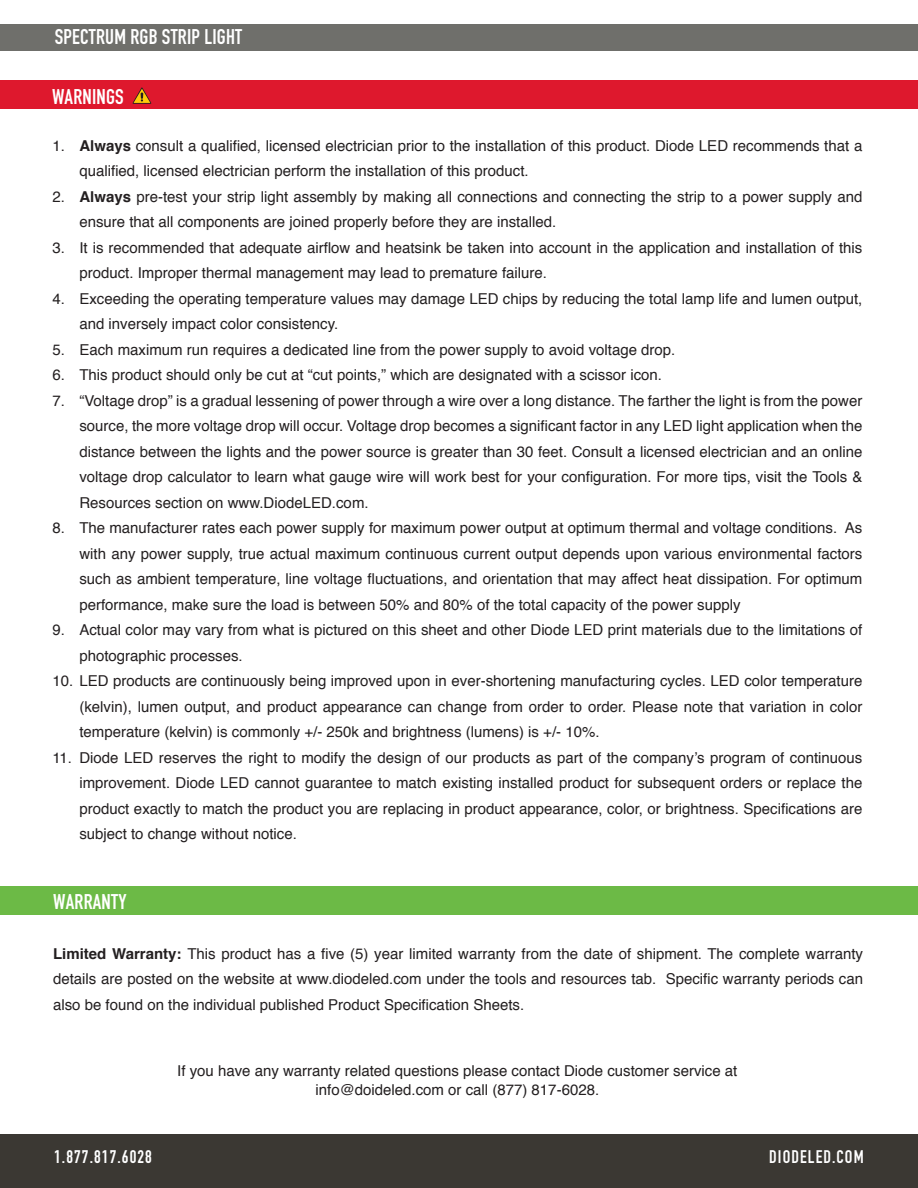
<style>
.page{position:relative;width:918px;height:1188px;background:#fff}
.page>*{position:absolute;margin:0;border:0;box-sizing:border-box;transform-origin:0 0}
.t1{font:21px "DIN Engschrift";letter-spacing:.01em;color:#fff}
.t2{font:18px "DIN Engschrift";letter-spacing:.06em;color:#fff}
.t3{font:15px/25.5px "Helvetica";color:#231f20}
.s1{font-weight:700}
</style>
<div class="page">
<div style="left:0;top:1134px;width:918px;height:54px;background:#3b3833"></div>
<div style="left:0;top:24px;width:918px;height:27px;background:#6f6f6b"></div>
<div style="left:0;top:80px;width:918px;height:29px;background:#de182d"></div>
<svg style="left:132px;top:88px;width:19px;height:16px"></svg>
<div style="left:0;top:886px;width:918px;height:29px;background:#6cba46"></div>
<p class="t1" style="left:55px;top:24px;width:189px">SPECTRUM RGB STRIP LIGHT</p>
<p class="t1" style="left:52px;top:84px;width:73px">WARNINGS</p>
<p class="t3" style="left:79px;top:133px;width:784px;text-indent:-27px">1. <span class="s1">Always</span> consult a qualified, licensed electrician prior to the installation of this product. Diode LED recommends that a qualified, licensed electrician perform the installation of this product.</p>
<p class="t3" style="left:79px;top:184px;width:784px;text-indent:-27px">2. <span class="s1">Always</span> pre-test your strip light assembly by making all connections and connecting the strip to a power supply and ensure that all components are joined properly before they are installed.</p>
<p class="t3" style="left:79px;top:235px;width:785px;text-indent:-27px">3. It is recommended that adequate airflow and heatsink be taken into account in the application and installation of this product. Improper thermal management may lead to premature failure.</p>
<p class="t3" style="left:79px;top:286px;width:784px;text-indent:-27px">4. Exceeding the operating temperature values may damage LED chips by reducing the total lamp life and lumen output, and inversely impact color consistency.</p>
<p class="t3" style="left:52px;top:337px;width:625px">5. Each maximum run requires a dedicated line from the power supply to avoid voltage drop.</p>
<p class="t3" style="left:52px;top:363px;width:611px">6. This product should only be cut at “cut points,” which are designated with a scissor icon.</p>
<p class="t3" style="left:79px;top:388px;width:785px;text-align:justify;text-indent:-27px">7. “Voltage drop” is a gradual lessening of power through a wire over a long distance. The farther the light is from the power source, the more voltage drop will occur. Voltage drop becomes a significant factor in any LED light application when the distance between the lights and the power source is greater than 30 feet. Consult a licensed electrician and an online voltage drop calculator to learn what gauge wire will work best for your configuration. For more tips, visit the Tools &amp; Resources section on www.DiodeLED.com.</p>
<p class="t3" style="left:79px;top:516px;width:785px;text-align:justify;text-indent:-27px">8. The manufacturer rates each power supply for maximum power output at optimum thermal and voltage conditions. As with any power supply, true actual maximum continuous current output depends upon various environmental factors such as ambient temperature, line voltage fluctuations, and orientation that may affect heat dissipation. For optimum performance, make sure the load is between 50% and 80% of the total capacity of the power supply</p>
<p class="t3" style="left:79px;top:618px;width:785px;text-indent:-27px">9. Actual color may vary from what is pictured on this sheet and other Diode LED print materials due to the limitations of photographic processes.</p>
<p class="t3" style="left:79px;top:669px;width:785px;text-align:justify;text-indent:-27px">10. LED products are continuously being improved upon in ever-shortening manufacturing cycles. LED color temperature (kelvin), lumen output, and product appearance can change from order to order. Please note that variation in color temperature (kelvin) is commonly +/- 250k and brightness (lumens) is +/- 10%.</p>
<p class="t3" style="left:79px;top:745px;width:785px;text-align:justify;text-indent:-27px">11. Diode LED reserves the right to modify the design of our products as part of the company’s program of continuous improvement. Diode LED cannot guarantee to match existing installed product for subsequent orders or replace the product exactly to match the product you are replacing in product appearance, color, or brightness. Specifications are subject to change without notice.</p>
<p class="t1" style="left:53px;top:889px;width:75px">WARRANTY</p>
<p class="t3" style="left:53px;top:941px;width:812px;text-align:justify"><span class="s1">Limited Warranty:</span> This product has a five (5) year limited warranty from the date of shipment. The complete warranty details are posted on the website at www.diodeled.com under the tools and resources tab. Specific warranty periods can also be found on the individual published Product Specification Sheets.</p>
<p class="t3" style="left:177px;top:1058px;width:562px">If you have any warranty related questions please contact Diode customer service at</p>
<p class="t3" style="left:316px;top:1078px;width:285px">info@doideled.com or call (877) 817-6028.</p>
<p class="t2" style="left:54px;top:1146px;width:99px">1.877.817.6028</p>
<p class="t2" style="left:769px;top:1146px;width:96px">DIODELED.COM</p>
</div>
